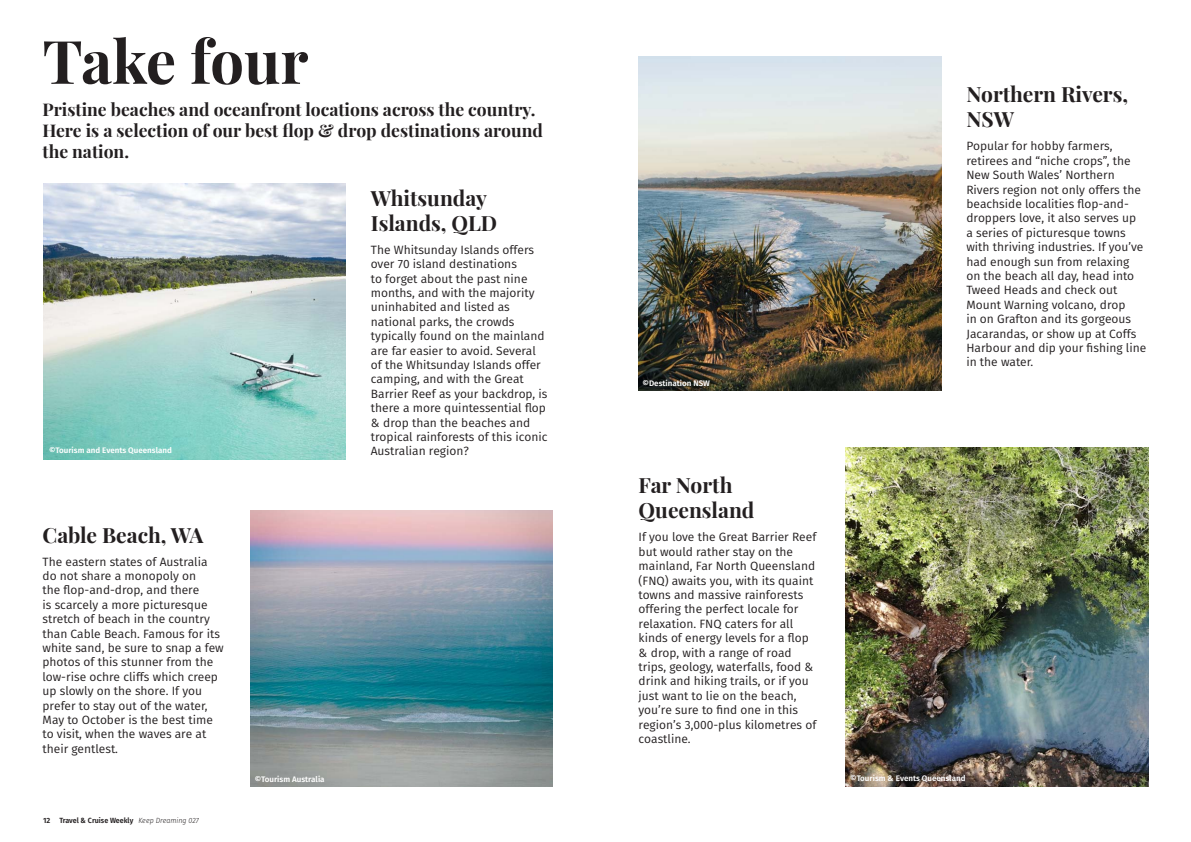
<style>
.page{position:relative;width:1191px;height:842px;background:#fff}
.page>*{position:absolute;margin:0;border:0;box-sizing:border-box;transform-origin:0 0}
.TCW_title{font:700 60px "Playfair Display";letter-spacing:-.01em;color:#231f20}
.TCW_mini_head{font:700 21px/25px "Playfair Display";color:#231f20}
.TCW_mini_head-2{font:700 17.5px/21px "Playfair Display";color:#231f20}
.TCW_body{font:12px/14.4px "Fira Sans";color:#231f20}
.TCW_caption{font:600 8px "Fira Sans";color:#fff}
.t1{font:600 7.5px "Fira Sans";color:#231f20}
.s1{font-weight:300;font-style:italic}
</style>
<div class="page">
<img style="left:43px;top:183px;width:303px;height:276px">
<img style="left:638px;top:57px;width:303px;height:333px">
<img style="left:250px;top:511px;width:303px;height:276px">
<img style="left:846px;top:448px;width:302px;height:339px">
<p class="TCW_title" style="left:43px;top:14px;width:267px">Take four</p>
<p class="TCW_mini_head-2" style="left:43px;top:98px;width:502px">Pristine beaches and oceanfront locations across the country.<br>Here is a selection of our best flop &amp; drop destinations around the nation.</p>
<p class="TCW_mini_head" style="left:371px;top:184px;width:128px">Whitsunday<br>Islands, QLD</p>
<p class="TCW_body" style="left:371px;top:242px;width:178px">The Whitsunday Islands offers over 70 island destinations<br>to forget about the past nine months, and with the majority uninhabited and listed as national parks, the crowds typically found on the mainland are far easier to avoid. Several of the Whitsunday Islands offer camping, and with the Great<br>Barrier Reef as your backdrop, is there a more quintessential flop &amp; drop than the beaches and tropical rainforests of this iconic<br>Australian region?</p>
<p class="TCW_caption" style="left:49px;top:444px;width:124px">©Tourism and Events Queensland</p>
<p class="TCW_mini_head" style="left:43px;top:521px;width:162px">Cable Beach, WA</p>
<p class="TCW_body" style="left:43px;top:554px;width:183px">The eastern states of Australia do not share a monopoly on<br>the flop-and-drop, and there<br>is scarcely a more picturesque stretch of beach in the country than Cable Beach. Famous for its white sand, be sure to snap a few photos of this stunner from the low-rise ochre cliffs which creep up slowly on the shore. If you prefer to stay out of the water,<br>May to October is the best time to visit, when the waves are at their gentlest.</p>
<p class="TCW_caption" style="left:642px;top:377px;width:69px">©Destination NSW</p>
<p class="TCW_mini_head" style="left:638px;top:471px;width:117px">Far North<br>Queensland</p>
<p class="TCW_body" style="left:638px;top:530px;width:179px">If you love the Great Barrier Reef but would rather stay on the mainland, Far North Queensland (FNQ) awaits you, with its quaint towns and massive rainforests offering the perfect locale for relaxation. FNQ caters for all kinds of energy levels for a flop &amp; drop, with a range of road trips, geology, waterfalls, food &amp; drink and hiking trails, or if you just want to lie on the beach, you’re sure to find one in this region’s 3,000-plus kilometres of coastline.</p>
<p class="TCW_mini_head" style="left:966px;top:80px;width:163px">Northern Rivers,<br>NSW</p>
<p class="TCW_body" style="left:966px;top:139px;width:181px">Popular for hobby farmers, retirees and “niche crops”, the<br>New South Wales’ Northern<br>Rivers region not only offers the beachside localities flop-and&shy;droppers love, it also serves up<br>a series of picturesque towns with thriving industries. If you’ve had enough sun from relaxing<br>on the beach all day, head into<br>Tweed Heads and check out<br>Mount Warning volcano, drop<br>in on Grafton and its gorgeous<br>Jacarandas, or show up at Coffs<br>Harbour and dip your fishing line in the water.</p>
<p class="t1" style="left:43px;top:814px;width:157px">12 Travel &amp; Cruise Weekly <span class="s1">Keep Dreaming 027</span></p>
<p class="TCW_caption" style="left:255px;top:773px;width:71px">©Tourism Australia</p>
<p class="TCW_caption" style="left:850px;top:772px;width:117px">©Tourism &amp; Events Queensland</p>
</div>
